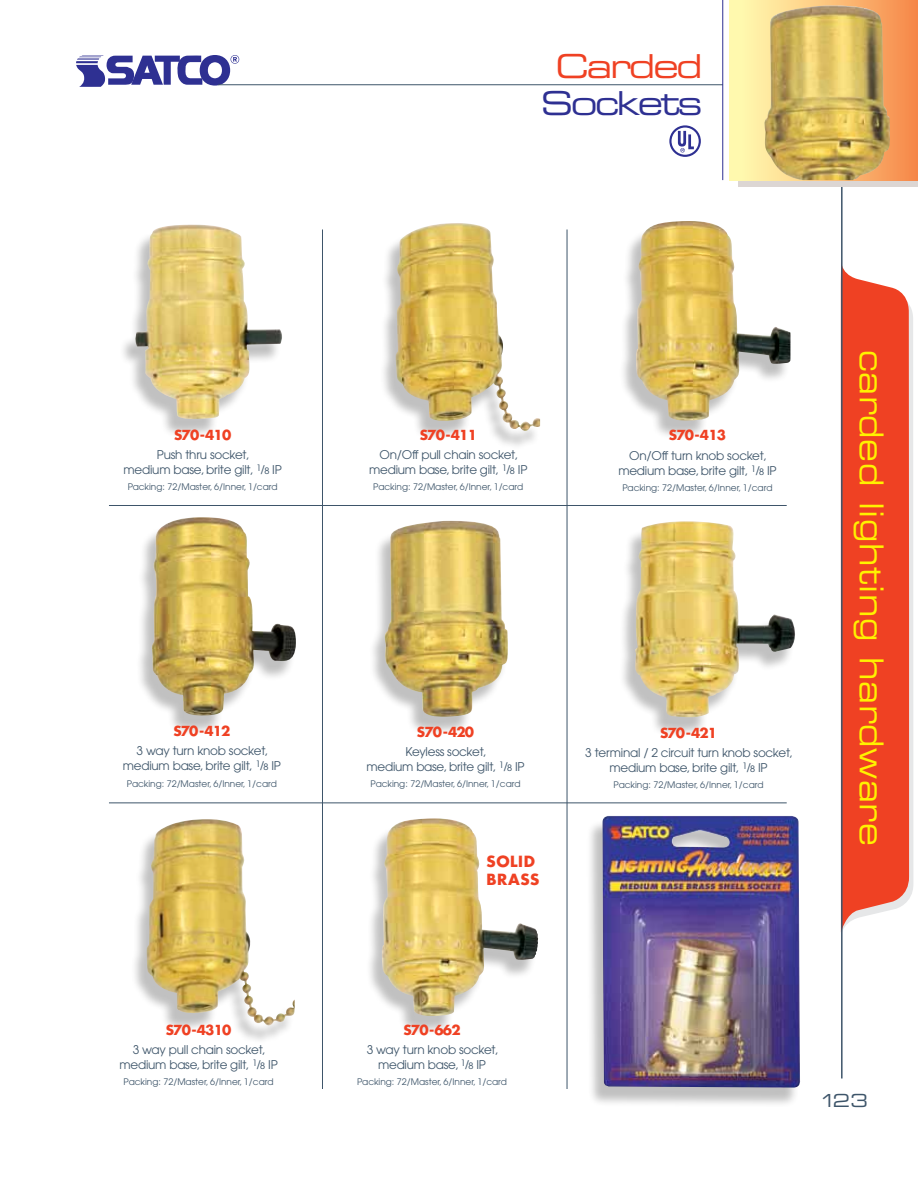
<style>
.page{position:relative;width:918px;height:1188px;background:#fff}
.page>*{position:absolute;margin:0;border:0;box-sizing:border-box;transform-origin:0 0}
.t1{font:33px "Eurostile Extended Two";letter-spacing:.02em;color:#fff200;scale:.9 1}
.t2{font:33px "Eurostile Extended Two";letter-spacing:-.08em;color:#2e3092}
.t3{font:33px "Eurostile Extended Two";letter-spacing:-.06em;color:#ef4123}
.t4{font:18px "Eurostile Extended Two";color:#3e556a}
.t5{font:700 15px/18px "Futura";letter-spacing:.04em;color:#ef4123}
.t6{font:700 13.5px "Futura";letter-spacing:-.06em;color:#ef4123}
.t7{font:12px/15px "Avant Garde";letter-spacing:-.02em;color:#3e556a;text-align:center}
.t8{font:9px "Avant Garde";color:#3e556a}
.s1{font-stretch:condensed}
.s2{font-stretch:condensed;font-size:9px}
</style>
<div class="page">
<div style="left:669px;top:125px;width:32px;height:32px;border:2px solid #2e3092;border-radius:50%"></div>
<svg style="left:678px;top:131px;width:16px;height:22px"></svg>
<svg style="left:76px;top:55px;width:163px;height:32px"></svg>
<hr style="left:218px;top:84px;width:505px;height:1px;background:#3e556a">
<hr style="left:722px;top:0;width:1px;height:180px;background:#2e3092">
<svg style="left:909px;top:305px;width:4px;height:594px;fill:#e6e7e8"></svg>
<svg style="left:840px;top:268px;width:69px;height:664px;fill:#ef4123"></svg>
<hr style="left:841px;top:154px;width:2px;height:925px;background:#3e556a">
<svg style="left:738px;top:180px;width:180px;height:7px"></svg>
<div style="left:729px;top:0;width:189px;height:180px;background:linear-gradient(to right,#ffffb6,#f7894a)"></div>
<img style="left:763px;top:5px;width:128px;height:175px">
<div style="left:586px;top:820px;width:214px;height:288px;background:#000;opacity:.25"></div>
<img style="left:602px;top:816px;width:199px;height:272px">
<div style="left:135px;top:521px;width:160px;height:215px;background:#000;opacity:.25"></div>
<img style="left:151px;top:517px;width:145px;height:199px">
<div style="left:368px;top:525px;width:140px;height:212px;background:#000;opacity:.25"></div>
<img style="left:383px;top:521px;width:125px;height:197px">
<div style="left:130px;top:823px;width:164px;height:222px;background:#000;opacity:.25"></div>
<img style="left:147px;top:819px;width:148px;height:207px">
<div style="left:379px;top:227px;width:161px;height:224px;background:#000;opacity:.25"></div>
<img style="left:396px;top:223px;width:144px;height:208px">
<div style="left:119px;top:229px;width:163px;height:210px;background:#000;opacity:.25"></div>
<img style="left:133px;top:224px;width:149px;height:196px">
<div style="left:619px;top:225px;width:171px;height:216px;background:#000;opacity:.25"></div>
<img style="left:634px;top:221px;width:156px;height:200px">
<div style="left:619px;top:525px;width:176px;height:212px;background:#000;opacity:.25"></div>
<img style="left:632px;top:521px;width:163px;height:198px">
<hr style="left:322px;top:230px;width:1px;height:859px;background:#3e556a">
<hr style="left:567px;top:230px;width:1px;height:859px;background:#3e556a">
<hr style="left:109px;top:505px;width:678px;height:1px;background:#3e556a">
<hr style="left:109px;top:802px;width:678px;height:1px;background:#3e556a">
<div style="left:365px;top:822px;width:172px;height:214px;background:#000;opacity:.25"></div>
<img style="left:380px;top:818px;width:159px;height:198px">
<h1 class="t3" style="left:555px;top:44px;width:149px">Carded</h1>
<h1 class="t2" style="left:541px;top:81px;width:163px">Sockets</h1>
<p class="t6" style="left:174px;top:425px;width:59px">S70-410</p>
<p class="t7" style="left:124px;top:447px;width:160px">Push thru socket,<br>medium base, brite gilt, <sup>1</sup><span class="s1">/</span><span class="s2">8</span> IP</p>
<p class="t8" style="left:128px;top:482px;width:152px">Packing: 72/Master, 6/Inner, 1/card</p>
<p class="t6" style="left:173px;top:722px;width:59px">S70-412</p>
<p class="t7" style="left:123px;top:744px;width:160px">3 way turn knob socket, medium base, brite gilt, <sup>1</sup><span class="s1">/</span><span class="s2">8</span> IP</p>
<p class="t8" style="left:127px;top:778px;width:152px">Packing: 72/Master, 6/Inner, 1/card</p>
<p class="t6" style="left:166px;top:1020px;width:67px">S70-4310</p>
<p class="t7" style="left:120px;top:1042px;width:160px">3 way pull chain socket, medium base, brite gilt, <sup>1</sup><span class="s1">/</span><span class="s2">8</span> IP</p>
<p class="t8" style="left:124px;top:1077px;width:152px">Packing: 72/Master, 6/Inner, 1/card</p>
<p class="t6" style="left:420px;top:425px;width:59px">S70-411</p>
<p class="t7" style="left:369px;top:447px;width:160px">On/Off pull chain socket, medium base, brite gilt, <sup>1</sup><span class="s1">/</span><span class="s2">8</span> IP</p>
<p class="t8" style="left:373px;top:482px;width:152px">Packing: 72/Master, 6/Inner, 1/card</p>
<p class="t6" style="left:669px;top:426px;width:59px">S70-413</p>
<p class="t7" style="left:618px;top:448px;width:160px">On/Off turn knob socket, medium base, brite gilt, <sup>1</sup><span class="s1">/</span><span class="s2">8</span> IP</p>
<p class="t8" style="left:622px;top:482px;width:152px">Packing: 72/Master, 6/Inner, 1/card</p>
<p class="t6" style="left:417px;top:722px;width:59px">S70-420</p>
<p class="t7" style="left:366px;top:744px;width:160px">Keyless socket,<br>medium base, brite gilt, <sup>1</sup><span class="s1">/</span><span class="s2">8</span> IP</p>
<p class="t8" style="left:371px;top:779px;width:152px">Packing: 72/Master, 6/Inner, 1/card</p>
<p class="t5" style="left:487px;top:852px;width:54px">SOLID<br>BRASS</p>
<p class="t6" style="left:660px;top:723px;width:59px">S70-421</p>
<p class="t7" style="left:585px;top:745px;width:209px">3 terminal / 2 circuit turn knob socket, medium base, brite gilt, <sup>1</sup><span class="s1">/</span><span class="s2">8</span> IP</p>
<p class="t8" style="left:614px;top:779px;width:152px">Packing: 72/Master, 6/Inner, 1/card</p>
<h1 class="t1" style="left:894px;top:350px;width:552px;rotate:90deg">carded lighting hardware</h1>
<p class="t6" style="left:403px;top:1020px;width:59px">S70-662</p>
<p class="t7" style="left:367px;top:1042px;width:133px">3 way turn knob socket, medium base, <sup>1</sup><span class="s1">/</span><span class="s2">8</span> IP</p>
<p class="t8" style="left:357px;top:1077px;width:152px">Packing: 72/Master, 6/Inner, 1/card</p>
<h2 class="t4" style="left:820px;top:1088px;width:50px">123</h2>
</div>
